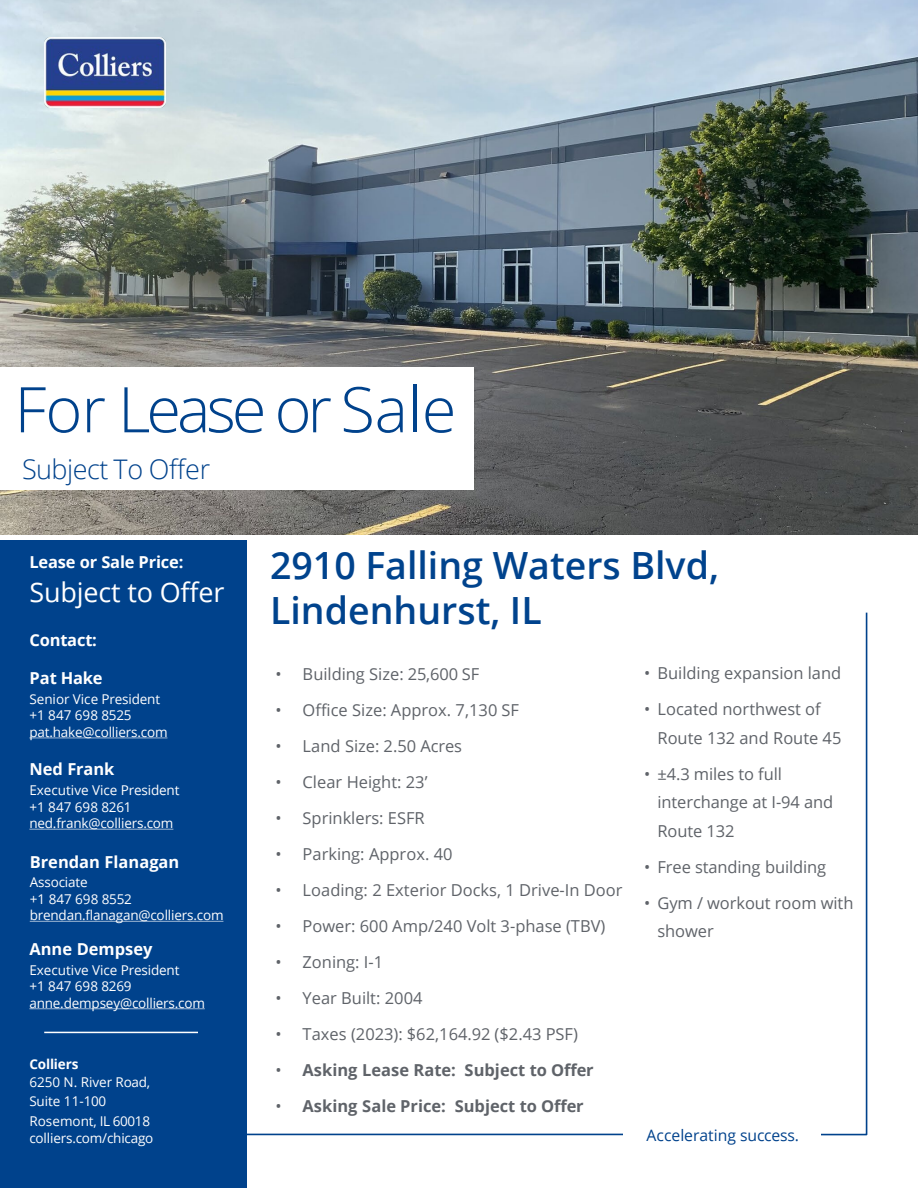
<style>
.page{position:relative;width:918px;height:1188px;background:#fff}
.page>*{position:absolute;margin:0;border:0;box-sizing:border-box;transform-origin:0 0}
.t1{font:300 63px "Open Sans";letter-spacing:-.035em;color:#00428c}
.t2{font:600 37.5px/45px "Open Sans";color:#00438d}
.t3{font:27px "Open Sans";letter-spacing:-.005em;color:#fff}
.t4{font:300 27px "Open Sans";letter-spacing:-.02em;color:#00428c}
.t5{font:16.5px/28.5px "Open Sans";color:#5f6369}
.t6{font:700 16.5px "Open Sans";color:#fff}
.t7{font:700 16.5px "Open Sans";color:#5f6369}
.t8{font:15.75px "Open Sans";color:#00428c}
.t9{font:13.5px/19.5px "Open Sans";letter-spacing:-.015em;color:#fff}
.t10{font:700 13.5px "Open Sans";letter-spacing:-.01em;color:#fff}
.s1{font-weight:400}
</style>
<div class="page">
<svg style="left:821px;top:612px;width:47px;height:524px"></svg>
<svg style="left:246px;top:1064px;width:377px;height:72px"></svg>
<img style="left:0;top:0;width:918px;height:535px">
<div style="left:0;top:540px;width:246px;height:648px;background:#00428c"></div>
<svg style="left:29px;top:738px;width:138px;height:1px"></svg>
<svg style="left:29px;top:829px;width:144px;height:1px"></svg>
<svg style="left:30px;top:921px;width:193px;height:1px"></svg>
<svg style="left:29px;top:1009px;width:176px;height:1px"></svg>
<img style="left:44px;top:38px;width:121px;height:69px">
<hr style="left:44px;top:1032px;width:154px;height:1px;background:#fff">
<div style="left:0;top:367px;width:473px;height:122px;background:#fff"></div>
<p class="t1" style="left:15px;top:366px;width:443px">For Lease or Sale</p>
<p class="t4" style="left:22px;top:451px;width:190px">Subject To Offer</p>
<p class="t6" style="left:29px;top:551px;width:156px">Lease or Sale Price:</p>
<p class="t3" style="left:29px;top:574px;width:197px">Subject to Offer</p>
<p class="t6" style="left:29px;top:629px;width:69px">Contact:</p>
<p class="t6" style="left:29px;top:667px;width:75px">Pat Hake</p>
<p class="t9" style="left:29px;top:689px;width:132px">Senior Vice President</p>
<p class="t9" style="left:29px;top:705px;width:104px">+1 847 698 8525</p>
<p class="t9" style="left:29px;top:722px;width:140px">pat.hake@colliers.com</p>
<p class="t6" style="left:29px;top:758px;width:86px">Ned Frank</p>
<p class="t9" style="left:29px;top:780px;width:152px">Executive Vice President</p>
<p class="t9" style="left:29px;top:797px;width:104px">+1 847 698 8261</p>
<p class="t9" style="left:29px;top:813px;width:146px">ned.frank@colliers.com</p>
<p class="t6" style="left:30px;top:850px;width:151px">Brendan Flanagan</p>
<p class="t9" style="left:30px;top:872px;width:59px">Associate</p>
<p class="t9" style="left:30px;top:889px;width:104px">+1 847 698 8552</p>
<p class="t9" style="left:30px;top:905px;width:195px">brendan.flanagan@colliers.com</p>
<p class="t6" style="left:29px;top:938px;width:125px">Anne Dempsey</p>
<p class="t9" style="left:29px;top:960px;width:152px">Executive Vice President</p>
<p class="t9" style="left:29px;top:976px;width:104px">+1 847 698 8269</p>
<p class="t9" style="left:29px;top:993px;width:177px">anne.dempsey@colliers.com</p>
<p class="t10" style="left:29px;top:1054px;width:51px">Colliers</p>
<p class="t9" style="left:29px;top:1072px;width:122px">6250 N. River Road,<br>Suite 11-100</p>
<p class="t9" style="left:29px;top:1113px;width:126px;line-height:16.5px">Rosemont, IL 60018 colliers.com/chicago</p>
<p class="t2" style="left:270px;top:542px;width:450px">2910 Falling Waters Blvd,<br>Lindenhurst, IL</p>
<p class="t5" style="left:276px;top:659px;width:205px">• Building Size: 25,600 SF</p>
<p class="t5" style="left:276px;top:695px;width:245px">• Office Size: Approx. 7,130 SF</p>
<p class="t5" style="left:276px;top:731px;width:188px">• Land Size: 2.50 Acres</p>
<p class="t5" style="left:276px;top:767px;width:153px">• Clear Height: 23’</p>
<p class="t5" style="left:276px;top:803px;width:151px">• Sprinklers: ESFR</p>
<p class="t5" style="left:276px;top:839px;width:178px">• Parking: Approx. 40</p>
<p class="t5" style="left:276px;top:875px;width:348px">• Loading: 2 Exterior Docks, 1 Drive-In Door</p>
<p class="t5" style="left:276px;top:911px;width:331px">• Power: 600 Amp/240 Volt 3-phase (TBV)</p>
<p class="t5" style="left:276px;top:947px;width:109px">• Zoning: I-1</p>
<p class="t5" style="left:276px;top:983px;width:148px">• Year Built: 2004</p>
<p class="t5" style="left:276px;top:1019px;width:304px">• Taxes (2023): $62,164.92 ($2.43 PSF)</p>
<p class="t7" style="left:276px;top:1058px;width:320px"><span class="s1">•</span> Asking Lease Rate: Subject to Offer</p>
<p class="t7" style="left:276px;top:1094px;width:310px"><span class="s1">•</span> Asking Sale Price: Subject to Offer</p>
<p class="t5" style="left:644px;top:658px;width:199px">• Building expansion land</p>
<p class="t5" style="left:658px;top:694px;width:186px;text-indent:-14px">• Located northwest of<br>Route 132 and Route 45</p>
<p class="t5" style="left:658px;top:759px;width:177px;text-indent:-14px">• ±4.3 miles to full interchange at I-94 and<br>Route 132</p>
<p class="t5" style="left:644px;top:852px;width:184px">• Free standing building</p>
<p class="t5" style="left:658px;top:888px;width:197px;text-indent:-14px">• Gym / workout room with shower</p>
<p class="t8" style="left:647px;top:1124px;width:154px">Accelerating success.</p>
</div>
